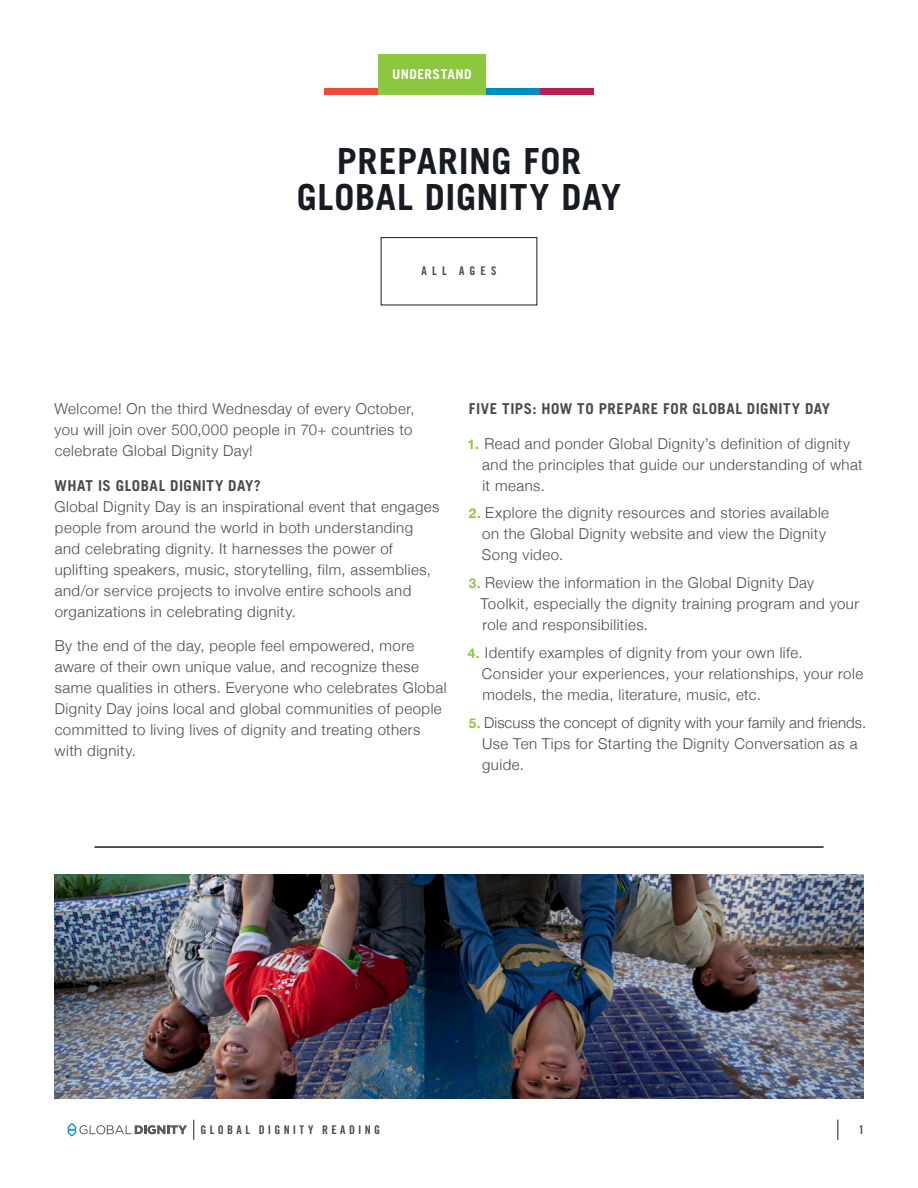
<style>
.page{position:relative;width:918px;height:1188px;background:#fff}
.page>*{position:absolute;margin:0;border:0;box-sizing:border-box;transform-origin:0 0}
.t1{font:700 36px/36px "Trade Gothic LT Std";letter-spacing:.02em;color:#171c22;text-align:center}
.t2{font:300 15px/21px "Helvetica Neue";letter-spacing:.03em;color:#4a4a4b}
.t3{font:700 15px "Trade Gothic LT Std";letter-spacing:.03em;color:#4a4a4b}
.t4{font:700 13.5px "Trade Gothic LT Std";letter-spacing:.035em;color:#fff}
.t5{font:12px "Trade Gothic LT Std Bd Cn 20";letter-spacing:.28em;color:#4a4a4b}
.s1{font-weight:700;font-size:13.5px;color:#8dc63f}
</style>
<div class="page">
<svg style="left:67px;top:1123px;width:120px;height:14px"></svg>
<svg style="left:194px;top:1120px;width:1px;height:20px"></svg>
<svg style="left:838px;top:1120px;width:1px;height:20px"></svg>
<img style="left:54px;top:875px;width:810px;height:223px">
<hr style="left:94px;top:847px;width:730px;height:1px;background:#171c22">
<div style="left:381px;top:237px;width:156px;height:68px;border:1px solid #171c22"></div>
<div style="left:378px;top:54px;width:108px;height:40px;background:#8dc63f"></div>
<div style="left:486px;top:88px;width:54px;height:6px;background:#008cc2"></div>
<div style="left:540px;top:88px;width:54px;height:6px;background:#b91f57"></div>
<div style="left:324px;top:88px;width:54px;height:6px;background:#f04b3a"></div>
<p class="t4" style="left:392px;top:66px;width:81px">UNDERSTAND</p>
<h1 class="t1" style="left:297px;top:143px;width:326px">PREPARING FOR<br>GLOBAL DIGNITY DAY</h1>
<p class="t5" style="left:422px;top:264px;width:10px">ALL</p>
<p class="t5" style="left:459px;top:264px;width:39px">AGES</p>
<p class="t2" style="left:55px;top:397px;width:362px">Welcome! On the third Wednesday of every October, you will join over 500,000 people in 70+ countries to celebrate Global Dignity Day!</p>
<p class="t3" style="left:54px;top:476px;width:208px">WHAT IS GLOBAL DIGNITY DAY?</p>
<p class="t2" style="left:54px;top:495px;width:387px">Global Dignity Day is an inspirational event that engages people from around the world in both understanding and celebrating dignity. It harnesses the power of uplifting speakers, music, storytelling, film, assemblies, and/or service projects to involve entire schools and organizations in celebrating dignity.</p>
<p class="t2" style="left:55px;top:634px;width:393px">By the end of the day, people feel empowered, more aware of their own unique value, and recognize these same qualities in others. Everyone who celebrates Global Dignity Day joins local and global communities of people committed to living lives of dignity and treating others with dignity.</p>
<p class="t3" style="left:469px;top:400px;width:363px">FIVE TIPS: HOW TO PREPARE FOR GLOBAL DIGNITY DAY</p>
<p class="t2" style="left:482px;top:432px;width:382px;text-indent:-15px"><span class="s1">1.</span> Read and ponder Global Dignity’s definition of dignity and the principles that guide our understanding of what it means.</p>
<p class="t2" style="left:482px;top:501px;width:349px;text-indent:-13px"><span class="s1">2.</span> Explore the dignity resources and stories available on the Global Dignity website and view the Dignity<br>Song video.</p>
<p class="t2" style="left:480px;top:571px;width:380px;text-indent:-12px"><span class="s1">3.</span> Review the information in the Global Dignity Day<br>Toolkit, especially the dignity training program and your role and responsibilities.</p>
<p class="t2" style="left:482px;top:641px;width:383px;text-indent:-14px"><span class="s1">4.</span> Identify examples of dignity from your own life.<br>Consider your experiences, your relationships, your role models, the media, literature, music, etc.</p>
<p class="t2" style="left:482px;top:711px;width:386px;text-indent:-13px"><span class="s1">5.</span> Discuss the concept of dignity with your family and friends.<br>Use Ten Tips for Starting the Dignity Conversation as a guide.</p>
<p class="t5" style="left:201px;top:1122px;width:179px">GLOBAL DIGNITY READING</p>
<p class="t5" style="left:859px;top:1123px;width:7px">1</p>
</div>
